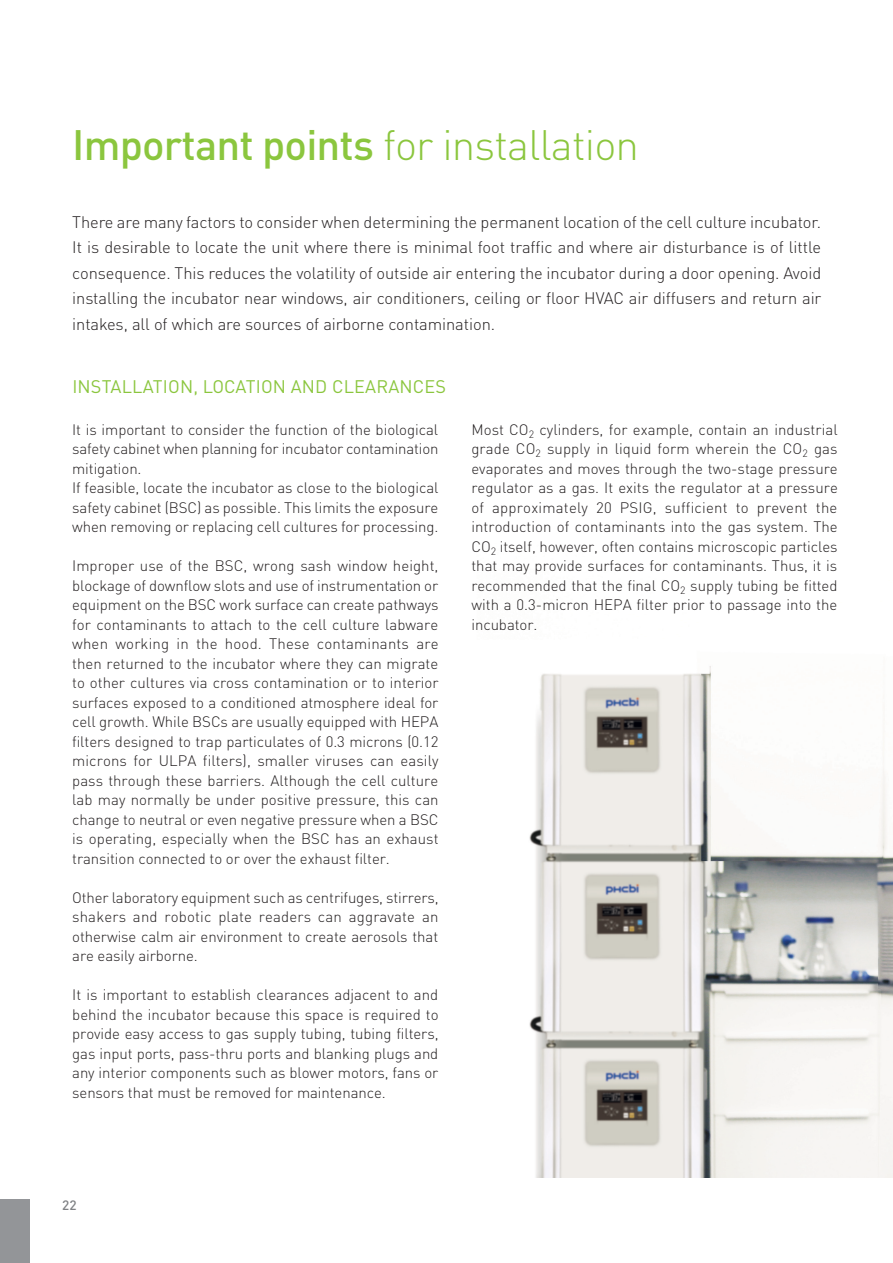
<style>
.page{position:relative;width:893px;height:1263px;background:#fff}
.page>*{position:absolute;margin:0;border:0;box-sizing:border-box;transform-origin:0 0}
.Normaal{font:500 42px "DINOT";letter-spacing:-.02em;color:#8bc63e}
.Kop_14pt{font:18px "DINOT";letter-spacing:.01em;color:#8bc63e}
.Plat_8_5_12{font:300 16.5px/25.5px "DINOT";letter-spacing:-.005em;color:#231f20;text-align:justify}
.Plat_8_5_12-2{font:300 15px/19.5px "DINOT";letter-spacing:-.005em;color:#231f20;text-align:justify}
.Normaal-2{font:500 13.5px "DINOT";color:#808285}
.s1{font-weight:300}
</style>
<div class="page">
<div style="left:0;top:1199px;width:30px;height:64px;background:#939598"></div>
<img style="left:529px;top:666px;width:364px;height:512px">
<p class="Normaal" style="left:72px;top:118px;width:568px">Important points <span class="s1">for installation</span></p>
<p class="Plat_8_5_12" style="left:72px;top:209px;width:751px">There are many factors to consider when determining the permanent location of the cell culture incubator.<br>It is desirable to locate the unit where there is minimal foot traffic and where air disturbance is of little consequence. This reduces the volatility of outside air entering the incubator during a door opening. Avoid installing the incubator near windows, air conditioners, ceiling or floor HVAC air diffusers and return air intakes, all of which are sources of airborne contamination.</p>
<p class="Kop_14pt" style="left:72px;top:375px;width:375px">INSTALLATION, LOCATION AND CLEARANCES</p>
<p class="Plat_8_5_12-2" style="left:72px;top:420px;width:368px">It is important to consider the function of the biological safety cabinet when planning for incubator contamination mitigation.</p>
<p class="Plat_8_5_12-2" style="left:72px;top:478px;width:368px">If feasible, locate the incubator as close to the biological safety cabinet (BSC) as possible. This limits the exposure when removing or replacing cell cultures for processing.</p>
<p class="Plat_8_5_12-2" style="left:72px;top:556px;width:368px">Improper use of the BSC, wrong sash window height, blockage of downflow slots and use of instrumentation or equipment on the BSC work surface can create pathways for contaminants to attach to the cell culture labware when working in the hood. These contaminants are then returned to the incubator where they can migrate to other cultures via cross contamination or to interior surfaces exposed to a conditioned atmosphere ideal for cell growth. While BSCs are usually equipped with HEPA filters designed to trap particulates of 0.3 microns (0.12 microns for ULPA filters), smaller viruses can easily pass through these barriers. Although the cell culture lab may normally be under positive pressure, this can change to neutral or even negative pressure when a BSC is operating, especially when the BSC has an exhaust transition connected to or over the exhaust filter.</p>
<p class="Plat_8_5_12-2" style="left:72px;top:888px;width:368px">Other laboratory equipment such as centrifuges, stirrers, shakers and robotic plate readers can aggravate an otherwise calm air environment to create aerosols that are easily airborne.</p>
<p class="Plat_8_5_12-2" style="left:72px;top:985px;width:368px">It is important to establish clearances adjacent to and behind the incubator because this space is required to provide easy access to gas supply tubing, tubing filters, gas input ports, pass-thru ports and blanking plugs and any interior components such as blower motors, fans or sensors that must be removed for maintenance.</p>
<p class="Plat_8_5_12-2" style="left:471px;top:420px;width:368px">Most CO<sub>2</sub> cylinders, for example, contain an industrial grade CO<sub>2</sub> supply in liquid form wherein the CO<sub>2</sub> gas evaporates and moves through the two-stage pressure regulator as a gas. It exits the regulator at a pressure of approximately 20 PSIG, sufficient to prevent the introduction of contaminants into the gas system. The CO<sub>2</sub> itself, however, often contains microscopic particles that may provide surfaces for contaminants. Thus, it is recommended that the final CO<sub>2</sub> supply tubing be fitted with a 0.3-micron HEPA filter prior to passage into the incubator.</p>
<p class="Normaal-2" style="left:62px;top:1196px;width:16px">22</p>
</div>
